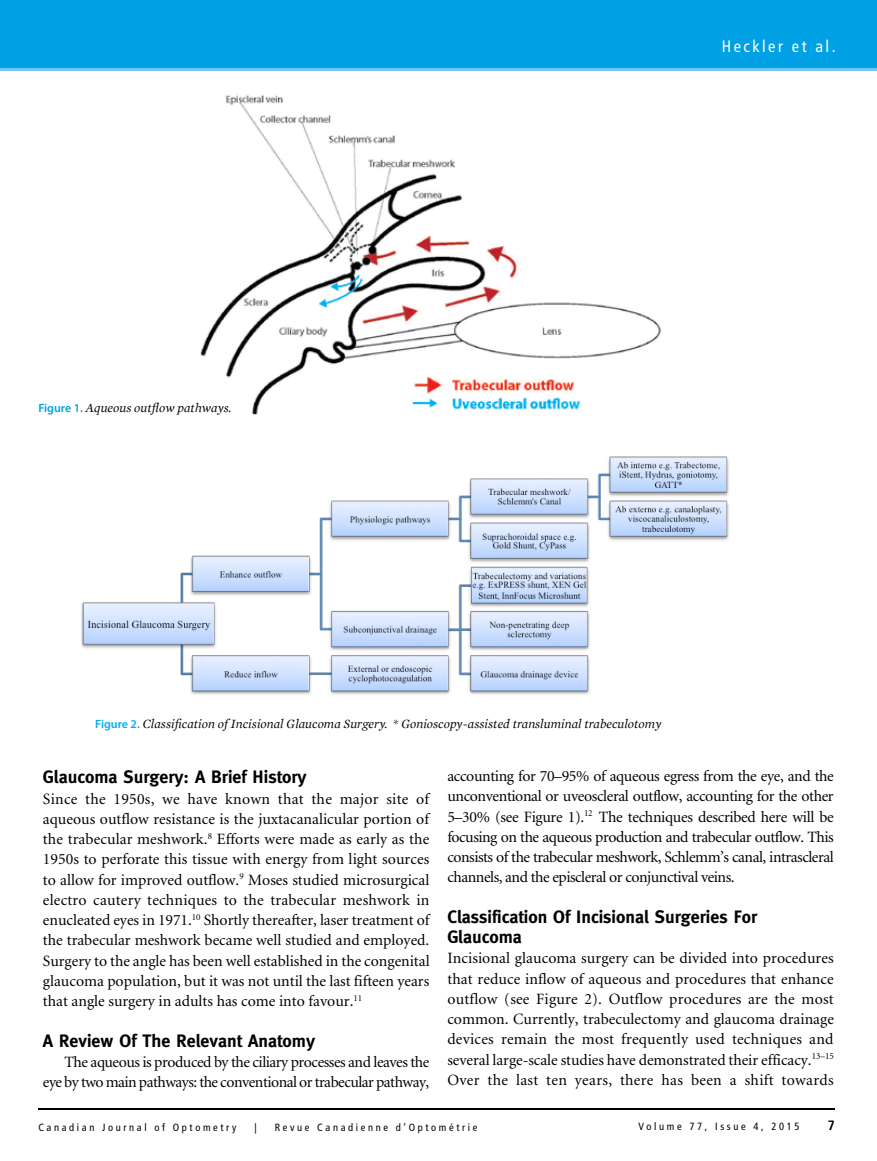
<style>
.page{position:relative;width:877px;height:1161px;background:#fff}
.page>*{position:absolute;margin:0;border:0;box-sizing:border-box;transform-origin:0 0}
.t1{font:700 18px/20.2px "Meta";color:#000}
.t2{font:condensed 16.5px "Frutiger";letter-spacing:.15em;color:#fff}
.t3{font:15.75px/20.2px "Minion";letter-spacing:-.03em;color:#000;text-align:justify}
.t4{font:700 condensed 13.5px "Frutiger";color:#000}
.t5{font:italic 12.75px "Mercury Text G1";color:#000}
.t6{font:condensed 10.5px "Frutiger";letter-spacing:.25em;color:#000}
.s1{font-family:"Myriad Pro";font-weight:600;font-style:normal;font-size:12px;color:#00a1e4}
.s2{font-family:"Myriad Pro";font-weight:600;font-style:normal;font-size:12px;color:#00aeef}
</style>
<div class="page">
<div style="left:0;top:0;width:877px;height:68px;background:#00a1e4"></div>
<hr style="left:0;top:68px;width:877px;height:3px;background:#72c6ef">
<hr style="left:38px;top:1108px;width:797px;height:2px;background:#000">
<img style="left:200px;top:95px;width:461px;height:308px">
<img style="left:81px;top:403px;width:648px;height:292px">
<p class="t2" style="left:722px;top:37px;width:115px">Heckler et al.</p>
<p class="t5" style="left:38px;top:400px;width:195px"><span class="s1">Figure 1.</span> Aqueous outflow pathways.</p>
<p class="t5" style="left:95px;top:717px;width:568px"><span class="s2">Figure 2.</span> Classification of Incisional Glaucoma Surgery. * Gonioscopy-assisted transluminal trabeculotomy</p>
<p class="t1" style="left:43px;top:767px;width:265px">Glaucoma Surgery: A Brief History</p>
<p class="t3" style="left:43px;top:789px;width:388px">Since the 1950s, we have known that the major site of aqueous outflow resistance is the juxtacanalicular portion of the trabecular meshwork.<sup>8</sup> Efforts were made as early as the 1950s to perforate this tissue with energy from light sources to allow for improved outflow.<sup>9</sup> Moses studied microsurgical electro cautery techniques to the trabecular meshwork in enucleated eyes in 1971.<sup>10</sup> Shortly thereafter, laser treatment of the trabecular meshwork became well studied and employed.<br>Surgery to the angle has been well established in the congenital glaucoma population, but it was not until the last fifteen years that angle surgery in adults has come into favour.<sup>11</sup></p>
<p class="t1" style="left:43px;top:1030px;width:274px">A Review Of The Relevant Anatomy</p>
<p class="t3" style="left:43px;top:1052px;width:388px;text-align:right">The aqueous is produced by the ciliary processes and leaves the eye by two main pathways: the conventional or trabecular pathway,</p>
<p class="t3" style="left:447px;top:767px;width:388px">accounting for 70–95% of aqueous egress from the eye, and the unconventional or uveoscleral outflow, accounting for the other 5–30% (see Figure 1).<sup>12</sup> The techniques described here will be focusing on the aqueous production and trabecular outflow. This consists of the trabecular meshwork, Schlemm’s canal, intrascleral channels, and the episcleral or conjunctival veins.</p>
<p class="t1" style="left:447px;top:907px;width:311px">Classification Of Incisional Surgeries For<br>Glaucoma</p>
<p class="t3" style="left:447px;top:949px;width:388px">Incisional glaucoma surgery can be divided into procedures that reduce inflow of aqueous and procedures that enhance outflow (see Figure 2). Outflow procedures are the most common. Currently, trabeculectomy and glaucoma drainage devices remain the most frequently used techniques and several large-scale studies have demonstrated their efficacy.<sup>13–15<br></sup>Over the last ten years, there has been a shift towards</p>
<p class="t6" style="left:38px;top:1121px;width:199px">Canadian Journal of Optometry</p>
<p class="t6" style="left:254px;top:1121px;width:4px">|</p>
<p class="t6" style="left:275px;top:1121px;width:204px">Revue Canadienne d’Optométrie</p>
<p class="t6" style="left:638px;top:1121px;width:163px">Volume 77, Issue 4, 2015</p>
<p class="t4" style="left:828px;top:1118px;width:9px">7</p>
</div>
